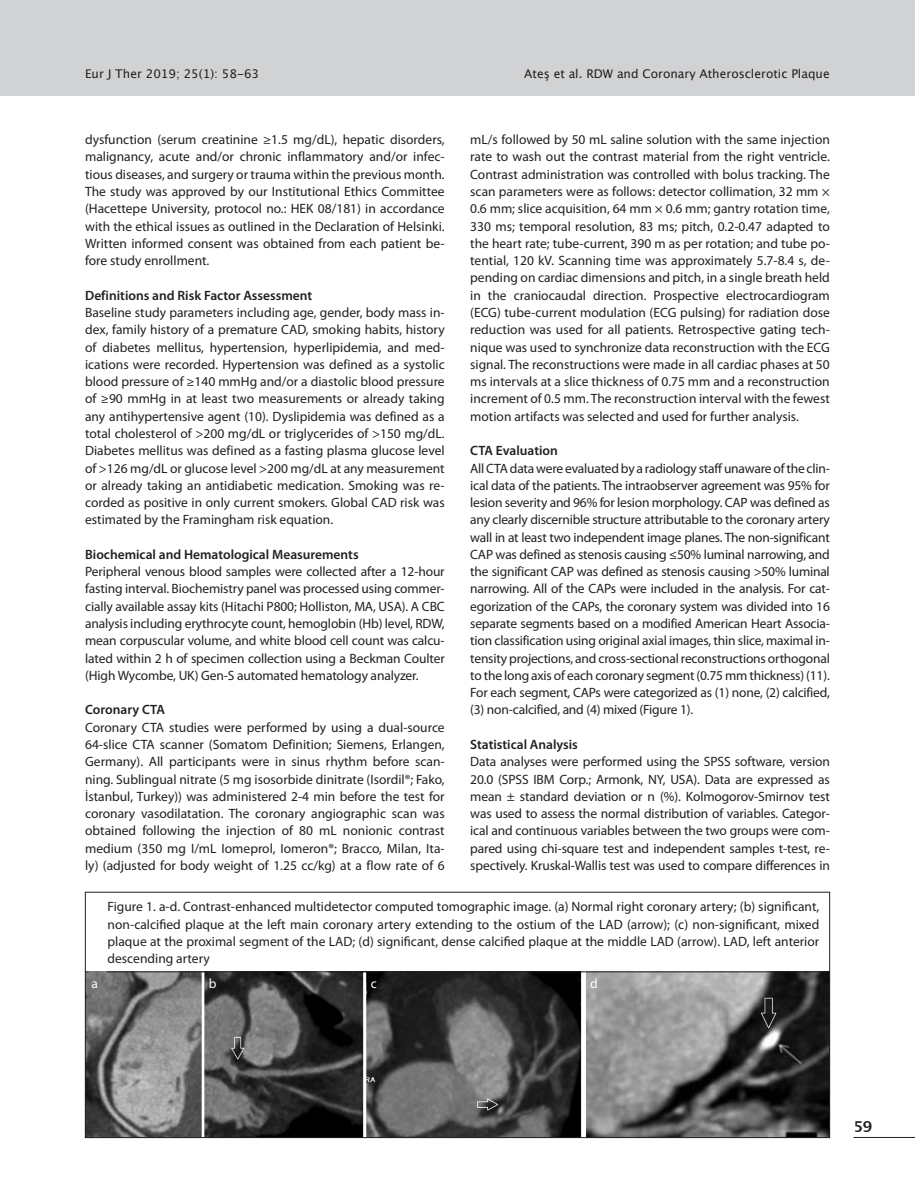
<style>
.page{position:relative;width:915px;height:1191px;background:#fff}
.page>*{position:absolute;margin:0;border:0;box-sizing:border-box;transform-origin:0 0}
.t1{font:700 15px "Lucida Grande";color:#231f20}
.Free_Form_A{font:13.5px/17.2px "Myriad Pro";color:#231f20;text-align:justify}
.Free_Form_A-2{font:600 13.5px "Myriad Pro";color:#231f20}
.t2{font:13.5px "Myriad Pro";color:#fff}
.t3{font:12px "Lucida Grande";color:#231f20}
</style>
<div class="page">
<img style="left:87px;top:972px;width:740px;height:163px">
<div style="left:85px;top:892px;width:744px;height:245px;border:1px solid #231f20"></div>
<hr style="left:107px;top:971px;width:722px;height:1px;background:#231f20">
<div style="left:0;top:0;width:914px;height:95px;background:#d1d2d4"></div>
<hr style="left:853px;top:1137px;width:61px;height:1px;background:#231f20">
<p class="t3" style="left:85px;top:66px;width:175px">Eur J Ther 2019; 25(1): 58-63</p>
<p class="t3" style="left:524px;top:66px;width:307px">Ateş et al. RDW and Coronary Atherosclerotic Plaque</p>
<p class="Free_Form_A" style="left:85px;top:131px;width:361px">dysfunction (serum creatinine ≥1.5 mg/dL), hepatic disorders, malignancy, acute and/or chronic inflammatory and/or infec&shy;tious diseases, and surgery or trauma within the previous month.<br>The study was approved by our Institutional Ethics Committee (Hacettepe University, protocol no.: HEK 08/181) in accordance with the ethical issues as outlined in the Declaration of Helsinki.<br>Written informed consent was obtained from each patient be&shy;fore study enrollment.</p>
<p class="Free_Form_A-2" style="left:85px;top:286px;width:228px">Definitions and Risk Factor Assessment</p>
<p class="Free_Form_A" style="left:85px;top:304px;width:361px">Baseline study parameters including age, gender, body mass in&shy;dex, family history of a premature CAD, smoking habits, history of diabetes mellitus, hypertension, hyperlipidemia, and med&shy;ications were recorded. Hypertension was defined as a systolic blood pressure of ≥140 mmHg and/or a diastolic blood pressure of ≥90 mmHg in at least two measurements or already taking any antihypertensive agent (10). Dyslipidemia was defined as a total cholesterol of &gt;200 mg/dL or triglycerides of &gt;150 mg/dL.<br>Diabetes mellitus was defined as a fasting plasma glucose level of &gt;126 mg/dL or glucose level &gt;200 mg/dL at any measurement or already taking an antidiabetic medication. Smoking was re&shy;corded as positive in only current smokers. Global CAD risk was estimated by the Framingham risk equation.</p>
<p class="Free_Form_A-2" style="left:85px;top:546px;width:275px">Biochemical and Hematological Measurements</p>
<p class="Free_Form_A" style="left:85px;top:563px;width:361px">Peripheral venous blood samples were collected after a 12-hour fasting interval. Biochemistry panel was processed using commer&shy;cially available assay kits (Hitachi P800; Holliston, MA, USA). A CBC analysis including erythrocyte count, hemoglobin (Hb) level, RDW, mean corpuscular volume, and white blood cell count was calcu&shy;lated within 2 h of specimen collection using a Beckman Coulter (High Wycombe, UK) Gen-S automated hematology analyzer.</p>
<p class="Free_Form_A-2" style="left:85px;top:701px;width:81px">Coronary CTA</p>
<p class="Free_Form_A" style="left:85px;top:718px;width:361px">Coronary CTA studies were performed by using a dual-source 64-slice CTA scanner (Somatom Definition; Siemens, Erlangen, Germany). All participants were in sinus rhythm before scan&shy;ning. Sublingual nitrate (5 mg isosorbide dinitrate (Isordil®; Fako, İstanbul, Turkey)) was administered 2-4 min before the test for coronary vasodilatation. The coronary angiographic scan was obtained following the injection of 80 mL nonionic contrast medium (350 mg I/mL Iomeprol, Iomeron®; Bracco, Milan, Ita&shy;ly) (adjusted for body weight of 1.25 cc/kg) at a flow rate of 6</p>
<p class="Free_Form_A" style="left:470px;top:131px;width:361px">mL/s followed by 50 mL saline solution with the same injection rate to wash out the contrast material from the right ventricle.<br>Contrast administration was controlled with bolus tracking. The scan parameters were as follows: detector collimation, 32 mm × 0.6 mm; slice acquisition, 64 mm × 0.6 mm; gantry rotation time, 330 ms; temporal resolution, 83 ms; pitch, 0.2-0.47 adapted to the heart rate; tube-current, 390 m as per rotation; and tube po&shy;tential, 120 kV. Scanning time was approximately 5.7-8.4 s, de&shy;pending on cardiac dimensions and pitch, in a single breath held in the craniocaudal direction. Prospective electrocardiogram (ECG) tube-current modulation (ECG pulsing) for radiation dose reduction was used for all patients. Retrospective gating tech&shy;nique was used to synchronize data reconstruction with the ECG signal. The reconstructions were made in all cardiac phases at 50 ms intervals at a slice thickness of 0.75 mm and a reconstruction increment of 0.5 mm. The reconstruction interval with the fewest motion artifacts was selected and used for further analysis.</p>
<p class="Free_Form_A-2" style="left:470px;top:442px;width:89px">CTA Evaluation</p>
<p class="Free_Form_A" style="left:470px;top:459px;width:361px">All CTA data were evaluated by a radiology staff unaware of the clin&shy;ical data of the patients. The intraobserver agreement was 95% for lesion severity and 96% for lesion morphology. CAP was defined as any clearly discernible structure attributable to the coronary artery wall in at least two independent image planes. The non-significant CAP was defined as stenosis causing ≤50% luminal narrowing, and the significant CAP was defined as stenosis causing &gt;50% luminal narrowing. All of the CAPs were included in the analysis. For cat&shy;egorization of the CAPs, the coronary system was divided into 16 separate segments based on a modified American Heart Associa&shy;tion classification using original axial images, thin slice, maximal in&shy;tensity projections, and cross-sectional reconstructions orthogonal to the long axis of each coronary segment (0.75 mm thickness) (11).<br>For each segment, CAPs were categorized as (1) none, (2) calcified, (3) non-calcified, and (4) mixed (Figure 1).</p>
<p class="Free_Form_A-2" style="left:470px;top:736px;width:109px">Statistical Analysis</p>
<p class="Free_Form_A" style="left:470px;top:753px;width:361px">Data analyses were performed using the SPSS software, version 20.0 (SPSS IBM Corp.; Armonk, NY, USA). Data are expressed as mean ± standard deviation or n (%). Kolmogorov-Smirnov test was used to assess the normal distribution of variables. Categor&shy;ical and continuous variables between the two groups were com&shy;pared using chi-square test and independent samples t-test, re&shy;spectively. Kruskal-Wallis test was used to compare differences in</p>
<p class="Free_Form_A" style="left:107px;top:898px;width:713px">Figure 1. a-d. Contrast-enhanced multidetector computed tomographic image. (a) Normal right coronary artery; (b) significant, non-calcified plaque at the left main coronary artery extending to the ostium of the LAD (arrow); (c) non-significant, mixed plaque at the proximal segment of the LAD; (d) significant, dense calcified plaque at the middle LAD (arrow). LAD, left anterior descending artery</p>
<p class="t2" style="left:91px;top:975px;width:8px">a</p>
<p class="t2" style="left:209px;top:975px;width:9px">b</p>
<p class="t2" style="left:370px;top:975px;width:8px">c</p>
<p class="t2" style="left:590px;top:975px;width:9px">d</p>
<p class="t1" style="left:853px;top:1114px;width:20px">59</p>
</div>
